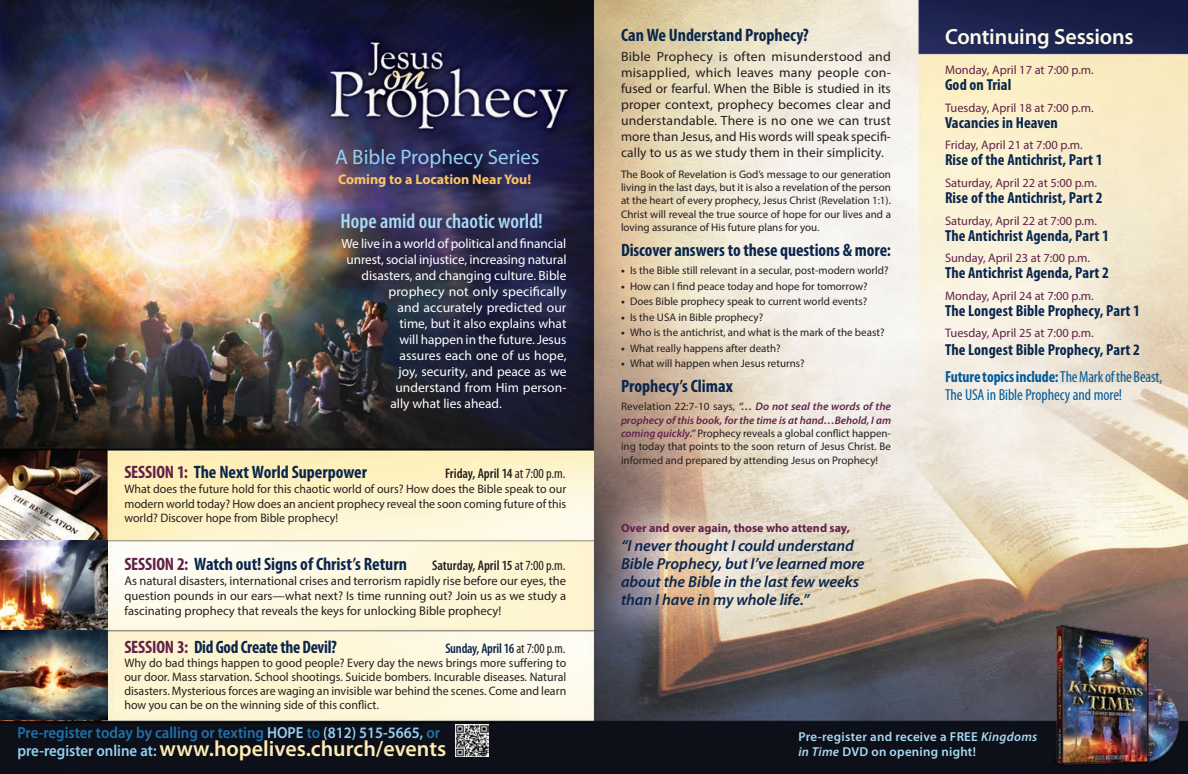
<style>
.page{position:relative;width:1188px;height:774px;background:#fff}
.page>*{position:absolute;margin:0;border:0;box-sizing:border-box;transform-origin:0 0}
.more_date_2{font:600 22px "Myriad Pro";color:#ffecb4}
.t1{font:600 22px "Myriad Pro";letter-spacing:-.01em;color:#fffde9}
.t2{font:600 condensed 21px "Myriad Pro";color:#aadaf4}
.t3{font:21px "Myriad Pro";color:#95d0f1}
.descriptions{font:700 condensed 18px "Myriad Pro";letter-spacing:-.005em;color:#0a264d}
.session_title{font:700 condensed 18px "Myriad Pro";letter-spacing:-.01em;color:#0a264d}
.session_title-2{font:700 condensed 18px "Myriad Pro";letter-spacing:-.01em;color:#0a264d;scale:.96 1}
.more_date_2-2{font:700 condensed 16px "Myriad Pro";letter-spacing:.005em;color:#0a264d}
.t4{font:italic 600 16px/18px "Myriad Pro";letter-spacing:-.005em;color:#0a264d}
.more_Title{font:condensed 16px/18px "Myriad Pro";letter-spacing:-.005em;color:#015b9a}
.more_date_2-3{font:600 16px "Myriad Pro";color:#1e72a9;scale:.93 1}
.descriptions-2{font:600 condensed 14px "Myriad Pro";color:#231f20}
.t5{font:700 14px "Myriad Pro";color:#fec468}
.session_title-3{font:600 condensed 14px "Myriad Pro";color:#231f20}
.session_title-4{font:600 condensed 14px "Myriad Pro";letter-spacing:-.01em;color:#0a264d}
.Normal_large{font:13.4px "Myriad Pro";color:#fff}
.Normal_large-2{font:13.4px/16px "Myriad Pro";letter-spacing:.01em;color:#231f20;text-align:justify}
.more_date_2-4{font:600 12.9px/14.6px "Myriad Pro";letter-spacing:.02em;color:#aadaf4}
.descriptions-3{font:12.6px/14.8px "Myriad Pro";color:#231f20;text-align:justify}
.more_date_2-5{font:12.4px "Myriad Pro";color:#622149}
.descriptions-4{font:12.3px/14px "Myriad Pro";color:#231f20;text-align:justify}
.t6{font:700 12px "Myriad Pro";color:#622149}
.t7{font:11px/13.4px "Myriad Pro";color:#231f20;text-align:justify}
.s1{color:#622149}
.s2{font-weight:400}
.s3{font-weight:400;color:#231f20}
.s4{color:#95d0f1}
.s5{font-size:16px;color:#95d0f1}
.s6{font-weight:700}
.s7{font-weight:600;font-style:italic;color:#622149}
.s8{font-style:italic}
</style>
<div class="page">
<img style="left:0;top:0;width:1188px;height:774px">
<img style="left:0;top:541px;width:108px;height:179px">
<img style="left:456px;top:724px;width:32px;height:33px">
<p class="t3" style="left:335px;top:144px;width:206px">A Bible Prophecy Series</p>
<p class="t5" style="left:338px;top:170px;width:195px">Coming to a Location Near You!</p>
<p class="t2" style="left:341px;top:208px;width:204px">Hope amid our chaotic world!</p>
<p class="Normal_large" style="left:342px;top:235px;width:226px">We live in a world of political and financial</p>
<p class="Normal_large" style="left:347px;top:251px;width:222px">unrest, social injustice, increasing natural</p>
<p class="Normal_large" style="left:362px;top:267px;width:207px">disasters, and changing culture. Bible</p>
<p class="Normal_large" style="left:389px;top:283px;width:180px">prophecy not only specifically</p>
<p class="Normal_large" style="left:398px;top:299px;width:170px">and accurately predicted our</p>
<p class="Normal_large" style="left:400px;top:315px;width:168px">time, but it also explains what</p>
<p class="Normal_large" style="left:400px;top:331px;width:168px">will happen in the future. Jesus</p>
<p class="Normal_large" style="left:400px;top:347px;width:169px">assures each one of us hope,</p>
<p class="Normal_large" style="left:399px;top:363px;width:170px">joy, security, and peace as we</p>
<p class="Normal_large" style="left:396px;top:379px;width:173px">understand from Him person-</p>
<p class="Normal_large" style="left:391px;top:395px;width:113px">ally what lies ahead.</p>
<p class="session_title" style="left:124px;top:461px;width:244px"><span class="s1">SESSION 1:</span> The Next World Superpower</p>
<p class="session_title-3" style="left:445px;top:465px;width:122px">Friday, April 14 <span class="s2">at 7:00 p.m.</span></p>
<p class="descriptions-4" style="left:124px;top:481px;width:443px;line-height:14.8px">What does the future hold for this chaotic world of ours? How does the Bible speak to our modern world today? How does an ancient prophecy reveal the soon coming future of this world? Discover hope from Bible prophecy!</p>
<p class="descriptions" style="left:124px;top:553px;width:284px"><span class="s1">SESSION 2:</span> Watch out! Signs of Christ’s Return</p>
<p class="descriptions-2" style="left:432px;top:557px;width:135px">Saturday, April 15 <span class="s2">at 7:00 p.m.</span></p>
<p class="descriptions-3" style="left:124px;top:573px;width:443px">As natural disasters, international crises and terrorism rapidly rise before our eyes, the question pounds in our ears—what next? Is time running out? Join us as we study a fascinating prophecy that reveals the keys for unlocking Bible prophecy!</p>
<p class="session_title-2" style="left:124px;top:636px;width:223px"><span class="s1">SESSION 3:</span> Did God Create the Devil?</p>
<p class="session_title-4" style="left:445px;top:640px;width:122px">Sunday, April 16 <span class="s3">at 7:00 p.m.</span></p>
<p class="descriptions-4" style="left:124px;top:656px;width:443px">Why do bad things happen to good people? Every day the news brings more suffering to our door. Mass starvation. School shootings. Suicide bombers. Incurable diseases. Natural disasters. Mysterious forces are waging an invisible war behind the scenes. Come and learn how you can be on the winning side of this conflict.</p>
<p class="more_date_2-3" style="left:17px;top:723px;width:456px">Pre-register today by calling or texting <span class="s4">HOPE</span> to <span class="s4">(812) 515-5665,</span> or</p>
<p class="more_date_2" style="left:17px;top:736px;width:430px"><span class="s5">pre-register online at:</span> www.hopelives.church/events</p>
<p class="descriptions" style="left:621px;top:23px;width:190px">Can We Understand Prophecy?</p>
<p class="Normal_large-2" style="left:621px;top:48px;width:272px">Bible Prophecy is often misunderstood and misapplied, which leaves many people con&shy;fused or fearful. When the Bible is studied in its proper context, prophecy becomes clear and understandable. There is no one we can trust more than Jesus, and His words will speak specifi&shy;cally to us as we study them in their simplicity.</p>
<p class="t7" style="left:621px;top:167px;width:272px">The Book of Revelation is God’s message to our generation living in the last days, but it is also a revelation of the person at the heart of every prophecy, Jesus Christ (Revelation 1:1).<br>Christ will reveal the true source of hope for our lives and a loving assurance of His future plans for you.</p>
<p class="descriptions" style="left:621px;top:239px;width:271px">Discover answers to these questions &amp; more:</p>
<p class="t7" style="left:621px;top:264px;width:269px"><span class="s6">•</span> Is the Bible still relevant in a secular, post-modern world?</p>
<p class="t7" style="left:621px;top:279px;width:248px"><span class="s6">•</span> How can I find peace today and hope for tomorrow?</p>
<p class="t7" style="left:621px;top:295px;width:248px"><span class="s6">•</span> Does Bible prophecy speak to current world events?</p>
<p class="t7" style="left:621px;top:310px;width:144px"><span class="s6">•</span> Is the USA in Bible prophecy?</p>
<p class="t7" style="left:621px;top:326px;width:265px"><span class="s6">•</span> Who is the antichrist, and what is the mark of the beast?</p>
<p class="t7" style="left:621px;top:341px;width:161px"><span class="s6">•</span> What really happens after death?</p>
<p class="t7" style="left:621px;top:357px;width:185px"><span class="s6">•</span> What will happen when Jesus returns?</p>
<p class="descriptions" style="left:621px;top:375px;width:113px">Prophecy’s Climax</p>
<p class="t7" style="left:621px;top:400px;width:272px">Revelation 22:7-10 says, <span class="s7">“… Do not seal the words of the prophecy of this book, for the time is at hand…Behold, I am coming quickly.”</span> Prophecy reveals a global conflict happen&shy;ing today that points to the soon return of Jesus Christ. Be informed and prepared by attending Jesus on Prophecy!</p>
<p class="t6" style="left:621px;top:520px;width:230px">Over and over again, those who attend say,</p>
<p class="t4" style="left:621px;top:537px;width:245px">“I never thought I could understand Bible Prophecy, but I’ve learned more about the Bible in the last few weeks than I have in my whole life.”</p>
<p class="t1" style="left:945px;top:24px;width:190px">Continuing Sessions</p>
<p class="more_date_2-5" style="left:945px;top:62px;width:150px">Monday, April 17 at 7:00 p.m.</p>
<p class="more_date_2-2" style="left:945px;top:75px;width:68px">God on Trial</p>
<p class="more_date_2-5" style="left:945px;top:100px;width:150px">Tuesday, April 18 at 7:00 p.m.</p>
<p class="more_date_2-2" style="left:945px;top:112px;width:114px">Vacancies in Heaven</p>
<p class="more_date_2-5" style="left:945px;top:137px;width:139px">Friday, April 21 at 7:00 p.m.</p>
<p class="more_date_2-2" style="left:945px;top:150px;width:159px">Rise of the Antichrist, Part 1</p>
<p class="more_date_2-5" style="left:945px;top:175px;width:154px">Saturday, April 22 at 5:00 p.m.</p>
<p class="more_date_2-2" style="left:945px;top:188px;width:159px">Rise of the Antichrist, Part 2</p>
<p class="more_date_2-5" style="left:945px;top:213px;width:154px">Saturday, April 22 at 7:00 p.m.</p>
<p class="more_date_2-2" style="left:945px;top:225px;width:166px">The Antichrist Agenda, Part 1</p>
<p class="more_date_2-5" style="left:945px;top:250px;width:146px">Sunday, April 23 at 7:00 p.m.</p>
<p class="more_date_2-2" style="left:945px;top:263px;width:166px">The Antichrist Agenda, Part 2</p>
<p class="more_date_2-5" style="left:945px;top:288px;width:150px">Monday, April 24 at 7:00 p.m.</p>
<p class="more_date_2-2" style="left:945px;top:300px;width:197px">The Longest Bible Prophecy, Part 1</p>
<p class="more_date_2-5" style="left:945px;top:325px;width:150px">Tuesday, April 25 at 7:00 p.m.</p>
<p class="more_date_2-2" style="left:945px;top:340px;width:197px">The Longest Bible Prophecy, Part 2</p>
<p class="more_Title" style="left:945px;top:368px;width:219px"><span class="s6">Future topics include:</span> The Mark of the Beast,<br>The USA in Bible Prophecy and more!</p>
<p class="more_date_2-4" style="left:798px;top:730px;width:240px">Pre-register and receive a FREE <span class="s8">Kingdoms in Time</span> DVD on opening night!</p>
</div>
